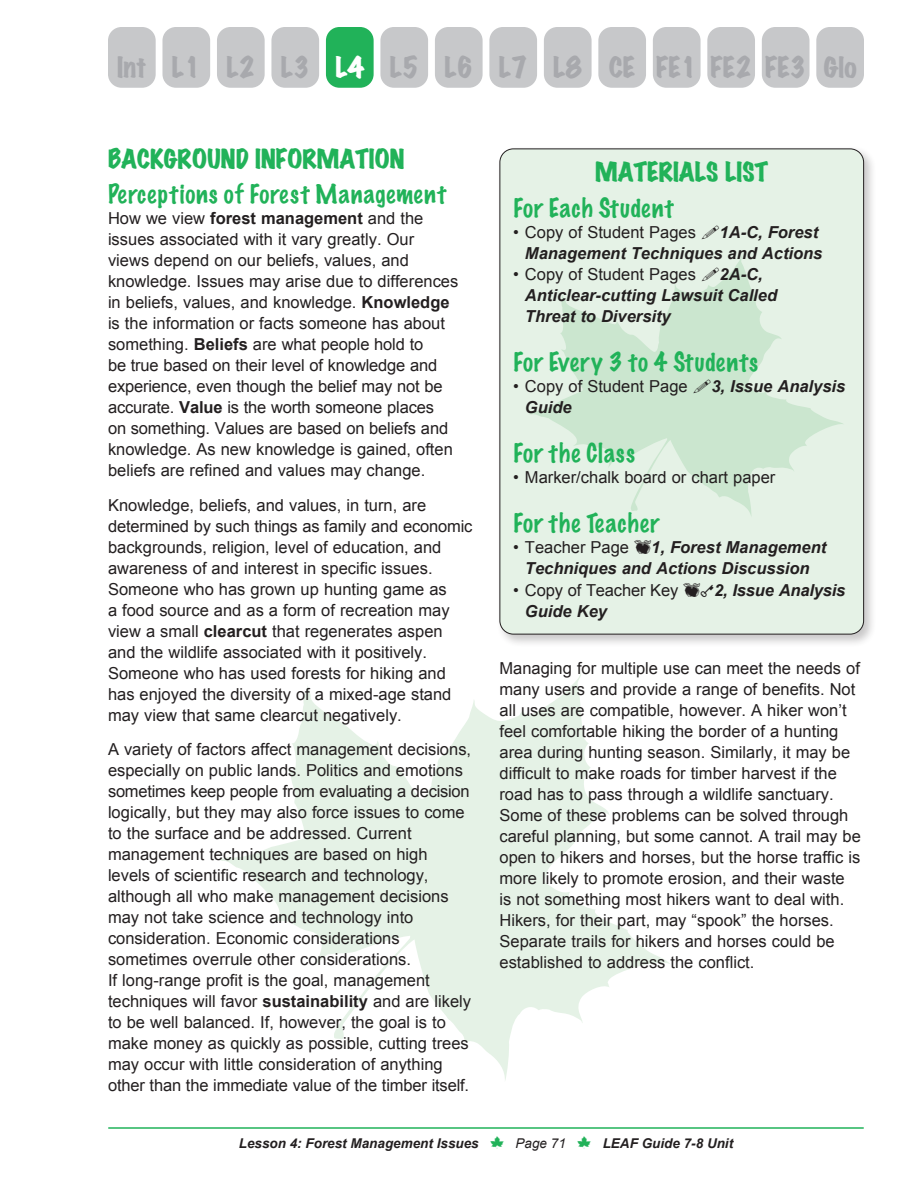
<style>
.page{position:relative;width:918px;height:1188px;background:#fff}
.page>*{position:absolute;margin:0;border:0;box-sizing:border-box;transform-origin:0 0}
.Subheadings{font:expanded 25.5px "Marker Felt";color:#a8a9ad}
.Subheadings-2{font:expanded 25.5px "Marker Felt";color:#fff}
.Subsubheadings{font:100 24px "Marker Felt";letter-spacing:.04em;color:#21b259}
.Subheadings-3{font:expanded 24px "Marker Felt";color:#21b259}
.Body_Text{font:16.5px/21px "Arial";color:#231f20}
.Body_Text-2{font:italic 700 16.5px/21px "Arial";color:#231f20}
.t1{font:italic 700 13.5px "Arial";color:#231f20}
.s1{font-weight:700}
.s2{font-weight:400;font-style:normal}
.s3{font-family:"Mini Pics Lil Edibles";font-weight:400;font-style:normal;font-size:18px}
.s4{font-family:"Communications 3";font-weight:400;font-style:normal;font-size:18px}
.s5{font-family:"Leaves";font-weight:400;font-style:normal;font-size:16.5px;color:#21b259}
.s6{font-weight:400}
</style>
<div class="page">
<svg style="left:219px;top:674px;width:451px;height:406px"></svg>
<hr style="left:109px;top:1127px;width:754px;height:2px;background:#21b259">
<div style="left:108px;top:27px;width:48px;height:61px;background:#c7c8ca;border-radius:14px"></div>
<div style="left:162px;top:27px;width:48px;height:61px;background:#c7c8ca;border-radius:14px"></div>
<div style="left:217px;top:27px;width:48px;height:61px;background:#c7c8ca;border-radius:14px"></div>
<div style="left:271px;top:27px;width:48px;height:61px;background:#c7c8ca;border-radius:14px"></div>
<div style="left:326px;top:27px;width:48px;height:61px;background:#21b259;border-radius:14px"></div>
<div style="left:380px;top:27px;width:48px;height:61px;background:#c7c8ca;border-radius:14px"></div>
<div style="left:435px;top:27px;width:48px;height:61px;background:#c7c8ca;border-radius:14px"></div>
<div style="left:489px;top:27px;width:48px;height:61px;background:#c7c8ca;border-radius:14px"></div>
<div style="left:544px;top:27px;width:48px;height:61px;background:#c7c8ca;border-radius:14px"></div>
<div style="left:598px;top:27px;width:48px;height:61px;background:#c7c8ca;border-radius:14px"></div>
<div style="left:653px;top:27px;width:48px;height:61px;background:#c7c8ca;border-radius:14px"></div>
<div style="left:707px;top:27px;width:48px;height:61px;background:#c7c8ca;border-radius:14px"></div>
<div style="left:762px;top:27px;width:48px;height:61px;background:#c7c8ca;border-radius:14px"></div>
<div style="left:816px;top:27px;width:48px;height:61px;background:#c7c8ca;border-radius:14px"></div>
<div style="left:496px;top:145px;width:381px;height:502px;background:#231f20;opacity:.25"></div>
<div style="left:500px;top:149px;width:364px;height:485px;background:#e5f2e6;border-radius:14px"></div>
<svg style="left:530px;top:256px;width:313px;height:260px"></svg>
<svg style="left:702px;top:267px;width:17px;height:14px"></svg>
<svg style="left:694px;top:379px;width:17px;height:14px"></svg>
<p class="Subheadings" style="left:117px;top:47px;width:31px">Int</p>
<p class="Subheadings" style="left:172px;top:47px;width:30px">L1</p>
<p class="Subheadings" style="left:226px;top:47px;width:30px">L2</p>
<p class="Subheadings" style="left:281px;top:47px;width:30px">L3</p>
<p class="Subheadings-2" style="left:335px;top:47px;width:30px">L4</p>
<p class="Subheadings" style="left:390px;top:47px;width:30px">L5</p>
<p class="Subheadings" style="left:444px;top:47px;width:30px">L6</p>
<p class="Subheadings" style="left:499px;top:47px;width:30px">L7</p>
<p class="Subheadings" style="left:553px;top:47px;width:30px">L8</p>
<p class="Subheadings" style="left:609px;top:47px;width:28px">CE</p>
<p class="Subheadings" style="left:656px;top:47px;width:43px">FE1</p>
<p class="Subheadings" style="left:711px;top:47px;width:43px">FE2</p>
<p class="Subheadings" style="left:765px;top:47px;width:43px">FE3</p>
<p class="Subheadings" style="left:824px;top:47px;width:34px">Glo</p>
<p class="Subheadings-3" style="left:108px;top:140px;width:298px">BACKGROUND INFORMATION</p>
<p class="Subsubheadings" style="left:108px;top:175px;width:340px">Perceptions of Forest Management</p>
<p class="Body_Text" style="left:108px;top:208px;width:352px">How we view <span class="s1">forest management</span> and the issues associated with it vary greatly. Our views depend on our beliefs, values, and knowledge. Issues may arise due to differences in beliefs, values, and knowledge. <span class="s1">Knowledge </span>is the information or facts someone has about something. <span class="s1">Beliefs</span> are what people hold to<br>be true based on their level of knowledge and experience, even though the belief may not be accurate. <span class="s1">Value</span> is the worth someone places<br>on something. Values are based on beliefs and knowledge. As new knowledge is gained, often beliefs are refined and values may change.</p>
<p class="Body_Text" style="left:108px;top:495px;width:366px">Knowledge, beliefs, and values, in turn, are determined by such things as family and economic backgrounds, religion, level of education, and awareness of and interest in specific issues.<br>Someone who has grown up hunting game as<br>a food source and as a form of recreation may view a small <span class="s1">clearcut</span> that regenerates aspen and the wildlife associated with it positively.<br>Someone who has used forests for hiking and has enjoyed the diversity of a mixed-age stand may view that same clearcut negatively.</p>
<p class="Body_Text" style="left:108px;top:739px;width:365px">A variety of factors affect management decisions, especially on public lands. Politics and emotions sometimes keep people from evaluating a decision logically, but they may also force issues to come to the surface and be addressed. Current management techniques are based on high levels of scientific research and technology, although all who make management decisions may not take science and technology into consideration. Economic considerations sometimes overrule other considerations.<br>If long-range profit is the goal, management techniques will favor <span class="s1">sustainability</span> and are likely to be well balanced. If, however, the goal is to make money as quickly as possible, cutting trees may occur with little consideration of anything other than the immediate value of the timber itself.</p>
<p class="Subheadings-3" style="left:595px;top:153px;width:175px">MATERIALS LIST</p>
<p class="Subsubheadings" style="left:513px;top:189px;width:162px">For Each Student</p>
<p class="Body_Text" style="left:513px;top:222px;width:185px">• Copy of Student Pages</p>
<p class="Body_Text-2" style="left:525px;top:222px;width:299px;text-align:right">1A-C, Forest<br>Management Techniques and Actions</p>
<p class="Body_Text" style="left:513px;top:264px;width:185px">• Copy of Student Pages</p>
<p class="Body_Text-2" style="left:525px;top:264px;width:254px;text-indent:195px">2A-C,<br>Anticlear-cutting Lawsuit Called<br>Threat to Diversity</p>
<p class="Subsubheadings" style="left:513px;top:343px;width:246px">For Every 3 to 4 Students</p>
<p class="Body_Text" style="left:513px;top:376px;width:176px">• Copy of Student Page</p>
<p class="Body_Text-2" style="left:711px;top:376px;width:135px">3, Issue Analysis</p>
<p class="Body_Text-2" style="left:525px;top:397px;width:48px">Guide</p>
<p class="Subsubheadings" style="left:513px;top:434px;width:124px">For the Class</p>
<p class="Body_Text" style="left:513px;top:467px;width:264px">• Marker/chalk board or chart paper</p>
<p class="Subsubheadings" style="left:513px;top:504px;width:148px">For the Teacher</p>
<p class="Body_Text-2" style="left:513px;top:538px;width:315px;text-align:center"><span class="s2">• Teacher Page</span> <span class="s3">A</span>1, Forest Management<br>Techniques and Actions Discussion</p>
<p class="Body_Text-2" style="left:525px;top:580px;width:322px;text-indent:-12px"><span class="s2">• Copy of Teacher Key</span> <span class="s3">A</span><span class="s4">k</span>2, Issue Analysis<br>Guide Key</p>
<p class="Body_Text" style="left:500px;top:657px;width:363px">Managing for multiple use can meet the needs of many users and provide a range of benefits. Not all uses are compatible, however. A hiker won’t feel comfortable hiking the border of a hunting area during hunting season. Similarly, it may be difficult to make roads for timber harvest if the road has to pass through a wildlife sanctuary.<br>Some of these problems can be solved through careful planning, but some cannot. A trail may be open to hikers and horses, but the horse traffic is more likely to promote erosion, and their waste<br>is not something most hikers want to deal with.<br>Hikers, for their part, may “spook” the horses.<br>Separate trails for hikers and horses could be established to address the conflict.</p>
<p class="t1" style="left:239px;top:1134px;width:496px">Lesson 4: Forest Management Issues <span class="s5">N</span> <span class="s6">Page 71</span> <span class="s5">N</span> LEAF Guide 7-8 Unit</p>
</div>
